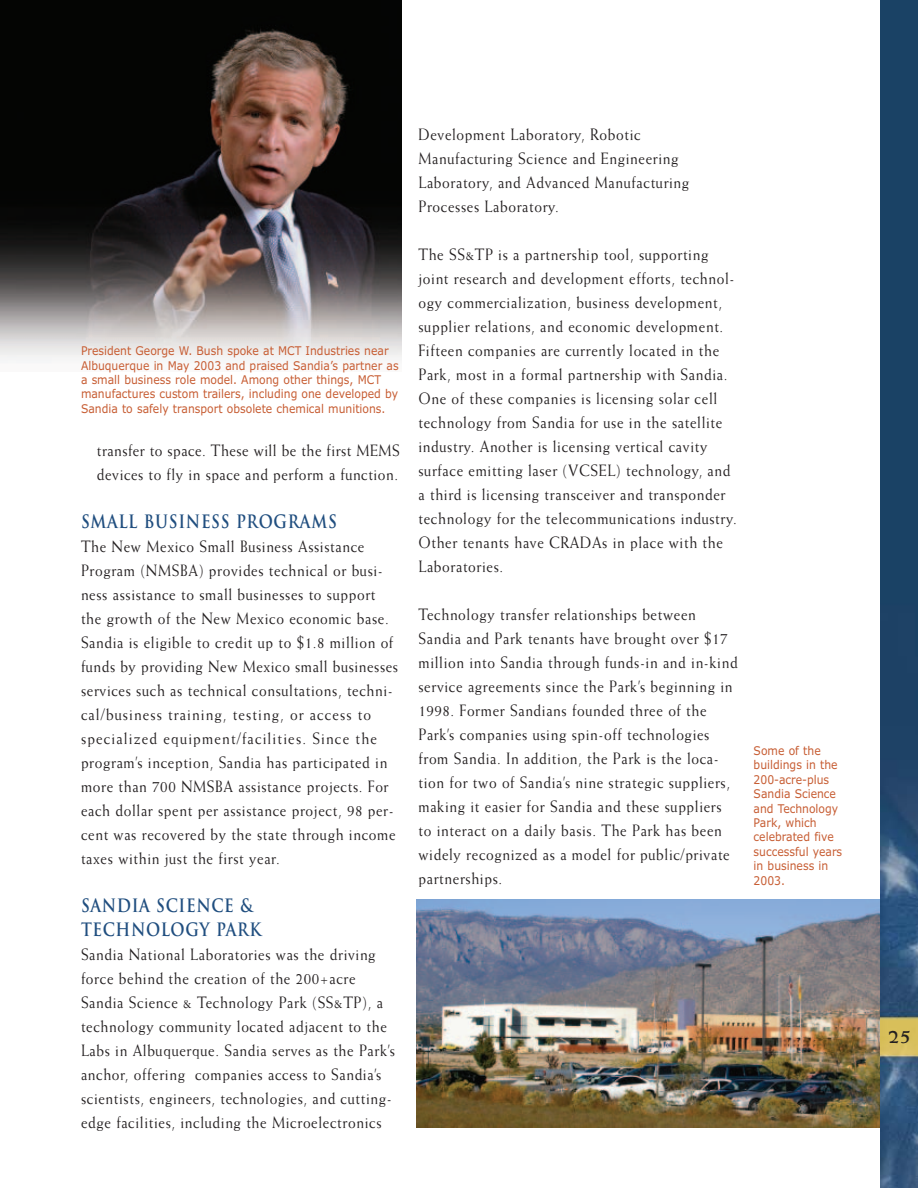
<style>
.page{position:relative;width:918px;height:1188px;background:#fff}
.page>*{position:absolute;margin:0;border:0;box-sizing:border-box;transform-origin:0 0}
.t1{font:700 21px "Weiss";color:#231f20}
.t2{font:700 18px/24px "Trajan";letter-spacing:.04em;color:#204e7f;scale:.85 1}
.t3{font:16.5px/24px "Weiss";letter-spacing:.04em;color:#231f20;scale:.9 1}
.t4{font:12px/14.4px "Verdana";color:#c75d33;scale:.9 1}
</style>
<div class="page">
<img style="left:0;top:0;width:401px;height:362px">
<img style="left:417px;top:900px;width:464px;height:228px">
<img style="left:881px;top:0;width:37px;height:1188px">
<p class="t4" style="left:81px;top:344px;width:354px">President George W. Bush spoke at MCT Industries near Albuquerque in May 2003 and praised Sandia’s partner as a small business role model. Among other things, MCT manufactures custom trailers, including one developed by Sandia to safely transport obsolete chemical munitions.</p>
<p class="t3" style="left:97px;top:440px;width:338px;line-height:23.5px">transfer to space. These will be the first MEMS devices to fly in space and perform a function.</p>
<p class="t2" style="left:81px;top:510px;width:303px">SMALL BUSINESS PROGRAMS</p>
<p class="t3" style="left:81px;top:536px;width:354px">The New Mexico Small Business Assistance Program (NMSBA) provides technical or busi&shy;ness assistance to small businesses to support the growth of the New Mexico economic base.<br>Sandia is eligible to credit up to $1.8 million of funds by providing New Mexico small businesses services such as technical consultations, techni&shy;cal/business training, testing, or access to specialized equipment/facilities. Since the program’s inception, Sandia has participated in more than 700 NMSBA assistance projects. For each dollar spent per assistance project, 98 per&shy;cent was recovered by the state through income taxes within just the first year.</p>
<p class="t2" style="left:81px;top:894px;width:213px">SANDIA SCIENCE &amp;<br>TECHNOLOGY PARK</p>
<p class="t3" style="left:81px;top:944px;width:350px">Sandia National Laboratories was the driving force behind the creation of the 200+acre Sandia Science &amp; Technology Park (SS&amp;TP), a technology community located adjacent to the Labs in Albuquerque. Sandia serves as the Park’s anchor, offering companies access to Sandia’s scientists, engineers, technologies, and cutting&shy;edge facilities, including the Microelectronics</p>
<p class="t3" style="left:418px;top:124px;width:302px">Development Laboratory, Robotic Manufacturing Science and Engineering Laboratory, and Advanced Manufacturing Processes Laboratory.</p>
<p class="t3" style="left:418px;top:244px;width:355px">The SS&amp;TP is a partnership tool, supporting joint research and development efforts, technol&shy;ogy commercialization, business development, supplier relations, and economic development.<br>Fifteen companies are currently located in the Park, most in a formal partnership with Sandia.<br>One of these companies is licensing solar cell technology from Sandia for use in the satellite industry. Another is licensing vertical cavity surface emitting laser (VCSEL) technology, and a third is licensing transceiver and transponder technology for the telecommunications industry.<br>Other tenants have CRADAs in place with the Laboratories.</p>
<p class="t3" style="left:418px;top:604px;width:356px">Technology transfer relationships between Sandia and Park tenants have brought over $17 million into Sandia through funds-in and in-kind service agreements since the Park’s beginning in 1998. Former Sandians founded three of the Park’s companies using spin-off technologies from Sandia. In addition, the Park is the loca&shy;tion for two of Sandia’s nine strategic suppliers, making it easier for Sandia and these suppliers to interact on a daily basis. The Park has been widely recognized as a model for public/private partnerships.</p>
<p class="t4" style="left:754px;top:744px;width:100px">Some of the buildings in the<br>200-acre-plus<br>Sandia Science and Technology<br>Park, which celebrated five successful years in business in<br>2003.</p>
<p class="t1" style="left:888px;top:1028px;width:25px">25</p>
</div>
